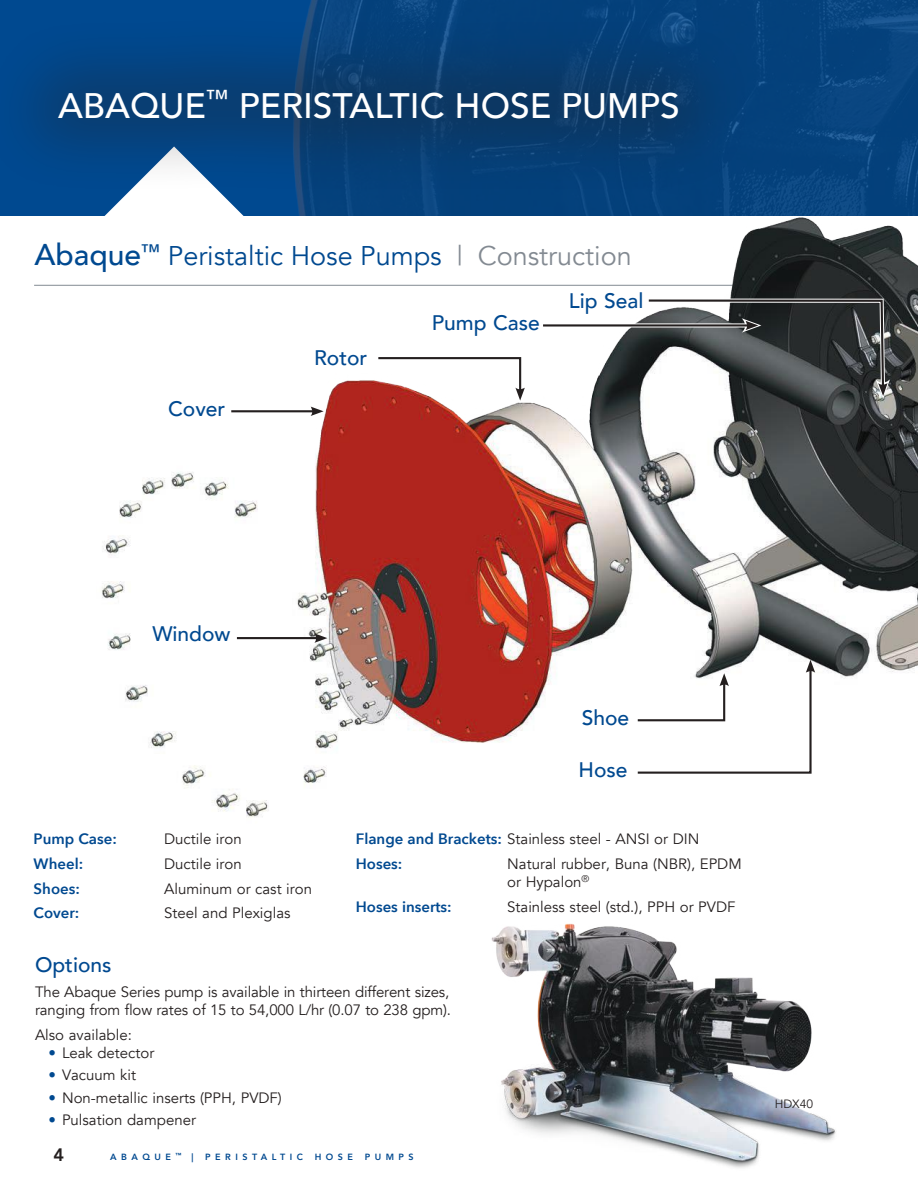
<style>
.page{position:relative;width:918px;height:1188px;background:#fff}
.page>*{position:absolute;margin:0;border:0;box-sizing:border-box;transform-origin:0 0}
.t1{font:500 35.4px "Avenir";color:#fff}
.t2{font:27px "Avenir";color:#004990}
.t3{font:500 21px "Avenir";color:#004990}
.t4{font:800 18px "Avenir";color:#241f1f}
.t5{font:15px/18px "Avenir";color:#241f1f}
.t6{font:600 15px "Avenir Next";color:#004990}
.t7{font:12px "Avenir";color:#241f1f}
.t8{font:800 9px "Avenir";letter-spacing:.5em;color:#004990}
.s1{font-weight:500;font-size:30px}
.s2{color:#838a92}
.s3{font-family:"Avenir Next";font-weight:600;color:#004990}
.s4{color:#004990}
</style>
<div class="page">
<img style="left:0;top:0;width:918px;height:215px">
<img style="left:491px;top:923px;width:345px;height:245px">
<div style="left:0;top:13px;width:753px;height:182px;background:#241f1f;opacity:.3"></div>
<hr style="left:34px;top:285px;width:779px;height:1px;background:#838a92">
<img style="left:75px;top:75px;width:843px;height:743px">
<hr style="left:237px;top:637px;width:81px;height:2px;background:#241f1f">
<svg style="left:314px;top:633px;width:13px;height:10px"></svg>
<svg style="left:376px;top:356px;width:149px;height:45px"></svg>
<hr style="left:231px;top:410px;width:83px;height:2px;background:#241f1f">
<svg style="left:311px;top:407px;width:13px;height:9px"></svg>
<svg style="left:636px;top:660px;width:179px;height:115px"></svg>
<div style="left:543px;top:323px;width:206px;height:5px;background:#fff"></div>
<hr style="left:543px;top:324px;width:206px;height:3px;background:#241f1f">
<svg style="left:645px;top:296px;width:245px;height:103px"></svg>
<h1 class="t1" style="left:58px;top:75px;width:623px">ABAQUE<sup>™</sup> PERISTALTIC HOSE PUMPS</h1>
<h2 class="t2" style="left:34px;top:240px;width:599px"><span class="s1">Abaque</span><sup>™</sup> Peristaltic Hose Pumps <span class="s2">| Construction</span></h2>
<h3 class="t3" style="left:168px;top:391px;width:59px">Cover</h3>
<h3 class="t3" style="left:314px;top:339px;width:55px">Rotor</h3>
<h3 class="t3" style="left:432px;top:305px;width:109px">Pump Case</h3>
<h3 class="t3" style="left:569px;top:282px;width:76px">Lip Seal</h3>
<h3 class="t3" style="left:152px;top:616px;width:80px">Window</h3>
<p class="t6" style="left:34px;top:826px;width:85px">Pump Case:</p>
<p class="t5" style="left:164px;top:830px;width:79px">Ductile iron</p>
<p class="t6" style="left:34px;top:851px;width:51px">Wheel:</p>
<p class="t5" style="left:164px;top:855px;width:79px">Ductile iron</p>
<p class="t6" style="left:34px;top:875px;width:48px">Shoes:</p>
<p class="t5" style="left:164px;top:880px;width:149px">Aluminum or cast iron</p>
<p class="t6" style="left:34px;top:900px;width:47px">Cover:</p>
<p class="t5" style="left:164px;top:904px;width:128px">Steel and Plexiglas</p>
<h3 class="t3" style="left:582px;top:699px;width:49px">Shoe</h3>
<h3 class="t3" style="left:579px;top:752px;width:51px">Hose</h3>
<p class="t5" style="left:356px;top:830px;width:345px"><span class="s3">Flange and Brackets:</span> Stainless steel - ANSI or DIN</p>
<p class="t6" style="left:356px;top:851px;width:48px">Hoses:</p>
<p class="t5" style="left:507px;top:855px;width:236px">Natural rubber, Buna (NBR), EPDM or Hypalon<sup>®</sup></p>
<p class="t6" style="left:356px;top:893px;width:98px">Hoses inserts:</p>
<p class="t5" style="left:507px;top:898px;width:230px">Stainless steel (std.), PPH or PVDF</p>
<h3 class="t3" style="left:35px;top:947px;width:78px">Options</h3>
<p class="t5" style="left:35px;top:983px;width:417px">The Abaque Series pump is available in thirteen different sizes, ranging from flow rates of 15 to 54,000 L/hr (0.07 to 238 gpm).</p>
<p class="t5" style="left:35px;top:1026px;width:98px">Also available:</p>
<p class="t5" style="left:49px;top:1044px;width:107px"><span class="s4">•</span> Leak detector</p>
<p class="t5" style="left:49px;top:1066px;width:89px"><span class="s4">•</span> Vacuum kit</p>
<p class="t5" style="left:49px;top:1089px;width:235px"><span class="s4">•</span> Non-metallic inserts (PPH, PVDF)</p>
<p class="t5" style="left:49px;top:1112px;width:149px"><span class="s4">•</span> Pulsation dampener</p>
<p class="t4" style="left:54px;top:1141px;width:12px">4</p>
<p class="t8" style="left:110px;top:1150px;width:85px">ABAQUE <sup>™</sup> |</p>
<p class="t8" style="left:205px;top:1150px;width:99px">PERISTALTIC</p>
<p class="t8" style="left:315px;top:1150px;width:40px">HOSE</p>
<p class="t8" style="left:365px;top:1150px;width:50px">PUMPS</p>
<p class="t7" style="left:775px;top:1097px;width:40px">HDX40</p>
</div>
